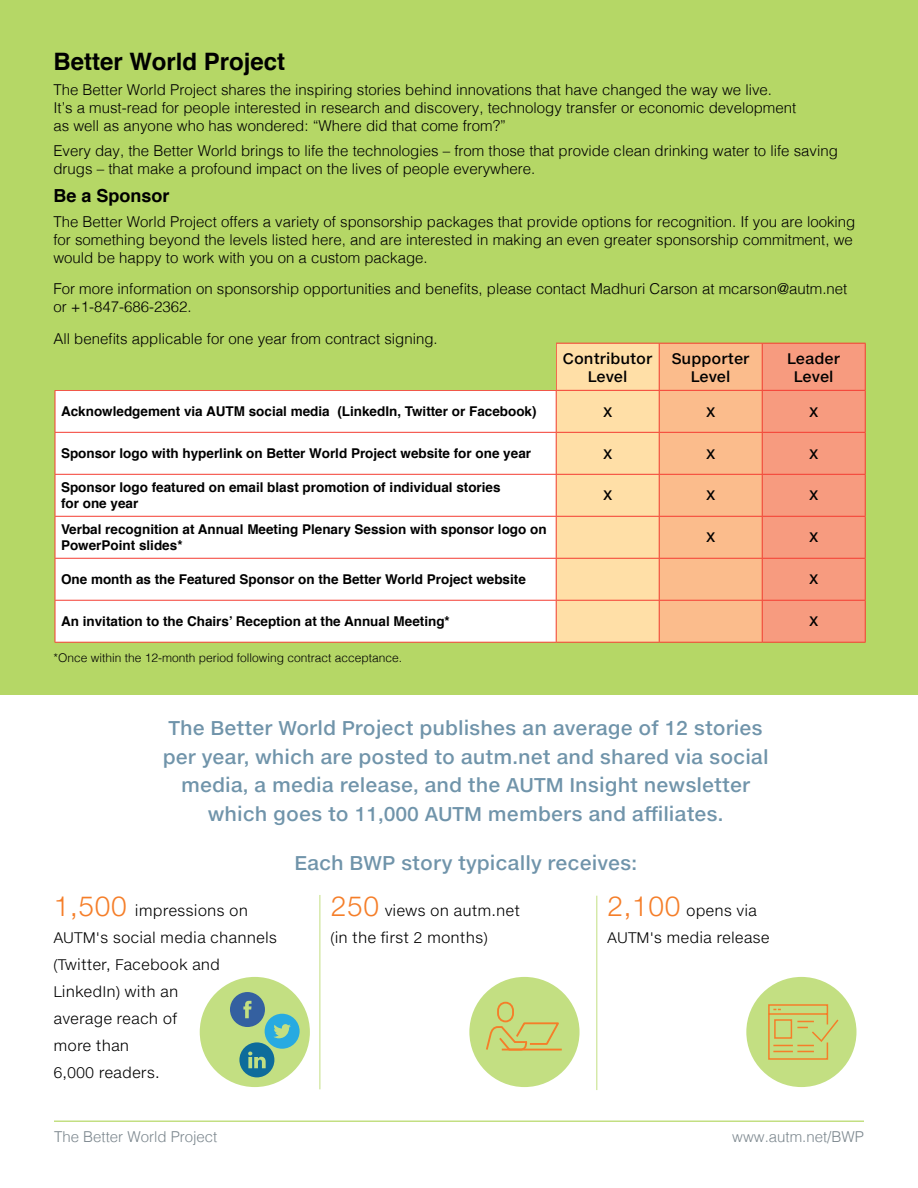
<style>
.page{position:relative;width:918px;height:1188px;background:#fff}
.page>*{position:absolute;margin:0;border:0;box-sizing:border-box;transform-origin:0 0}
.t1{font:700 24px "Helvetica";color:#000}
.t2{font:500 19.5px/28.5px "Helvetica Neuee Text Std";color:#7094aa;text-align:center}
.t3{font:700 18px "Helvetica";color:#000}
.t4{font:300 15px/18px "Helvetica";color:#000}
.t5{font:300 15px/27px "Helvetica Neuee Text Std";color:#000}
.t6{font:500 15px/18px "Helvetica Neuee Text Std";color:#000;text-align:center}
.t7{font:300 15px "Helvetica";color:#7c878e}
.t8{font:700 13.5px/16.2px "Helvetica";color:#000}
.t9{font:500 13.5px "Helvetica Neuee Text Std";color:#000}
.t10{font:300 12px "Helvetica";color:#000}
.s1{font-size:27px;color:#f57e29}
</style>
<div class="page">
<hr style="left:54px;top:1121px;width:810px;height:1px;background:#c3df82">
<div style="left:0;top:0;width:918px;height:694px;background:#b5d766"></div>
<svg style="left:557px;top:344px;width:308px;height:298px;background:#fabb90"></svg>
<div style="left:56px;top:391px;width:500px;height:251px;background:#fff"></div>
<hr style="left:55px;top:344px;width:1px;height:46px;background:#f43c31">
<hr style="left:556px;top:343px;width:103px;height:1px;background:#f43c31">
<hr style="left:556px;top:344px;width:1px;height:46px;background:#f43c31">
<hr style="left:55px;top:390px;width:501px;height:1px;background:#f43c31">
<hr style="left:55px;top:391px;width:1px;height:41px;background:#f43c31">
<hr style="left:556px;top:390px;width:103px;height:1px;background:#f43c31">
<hr style="left:556px;top:391px;width:1px;height:41px;background:#f43c31">
<hr style="left:55px;top:432px;width:501px;height:1px;background:#f43c31">
<hr style="left:55px;top:433px;width:1px;height:41px;background:#f43c31">
<hr style="left:556px;top:432px;width:103px;height:1px;background:#f43c31">
<hr style="left:556px;top:433px;width:1px;height:41px;background:#f43c31">
<hr style="left:55px;top:474px;width:501px;height:1px;background:#f43c31">
<hr style="left:55px;top:475px;width:1px;height:41px;background:#f43c31">
<hr style="left:556px;top:474px;width:103px;height:1px;background:#f43c31">
<hr style="left:556px;top:475px;width:1px;height:41px;background:#f43c31">
<hr style="left:55px;top:516px;width:501px;height:1px;background:#f43c31">
<hr style="left:55px;top:517px;width:1px;height:41px;background:#f43c31">
<hr style="left:556px;top:516px;width:103px;height:1px;background:#f43c31">
<hr style="left:556px;top:517px;width:1px;height:41px;background:#f43c31">
<hr style="left:55px;top:558px;width:501px;height:1px;background:#f43c31">
<hr style="left:55px;top:559px;width:1px;height:41px;background:#f43c31">
<hr style="left:556px;top:558px;width:103px;height:1px;background:#f43c31">
<hr style="left:556px;top:559px;width:1px;height:41px;background:#f43c31">
<hr style="left:55px;top:600px;width:501px;height:1px;background:#f43c31">
<hr style="left:55px;top:601px;width:1px;height:41px;background:#f43c31">
<hr style="left:556px;top:600px;width:103px;height:1px;background:#f43c31">
<hr style="left:556px;top:601px;width:1px;height:41px;background:#f43c31">
<hr style="left:55px;top:642px;width:501px;height:1px;background:#f43c31">
<hr style="left:556px;top:642px;width:103px;height:1px;background:#f43c31">
<hr style="left:659px;top:433px;width:1px;height:41px;background:#f43c31">
<hr style="left:659px;top:475px;width:1px;height:41px;background:#f43c31">
<hr style="left:659px;top:517px;width:1px;height:41px;background:#f43c31">
<hr style="left:659px;top:559px;width:1px;height:41px;background:#f43c31">
<hr style="left:659px;top:601px;width:1px;height:41px;background:#f43c31">
<hr style="left:659px;top:474px;width:103px;height:1px;background:#f43c31">
<hr style="left:659px;top:516px;width:103px;height:1px;background:#f43c31">
<hr style="left:659px;top:558px;width:103px;height:1px;background:#f43c31">
<hr style="left:659px;top:600px;width:103px;height:1px;background:#f43c31">
<hr style="left:659px;top:642px;width:103px;height:1px;background:#f43c31">
<hr style="left:762px;top:433px;width:1px;height:41px;background:#f43c31">
<hr style="left:762px;top:475px;width:1px;height:41px;background:#f43c31">
<hr style="left:762px;top:517px;width:1px;height:41px;background:#f43c31">
<hr style="left:762px;top:559px;width:1px;height:41px;background:#f43c31">
<hr style="left:762px;top:601px;width:1px;height:41px;background:#f43c31">
<hr style="left:762px;top:343px;width:104px;height:1px;background:#f43c31">
<hr style="left:865px;top:344px;width:1px;height:46px;background:#f43c31">
<hr style="left:865px;top:391px;width:1px;height:41px;background:#f43c31">
<hr style="left:865px;top:433px;width:1px;height:41px;background:#f43c31">
<hr style="left:865px;top:475px;width:1px;height:41px;background:#f43c31">
<hr style="left:865px;top:517px;width:1px;height:41px;background:#f43c31">
<hr style="left:865px;top:559px;width:1px;height:41px;background:#f43c31">
<hr style="left:865px;top:601px;width:1px;height:41px;background:#f43c31">
<hr style="left:762px;top:390px;width:104px;height:1px;background:#f43c31">
<hr style="left:762px;top:432px;width:104px;height:1px;background:#f43c31">
<hr style="left:762px;top:474px;width:104px;height:1px;background:#f43c31">
<hr style="left:762px;top:516px;width:104px;height:1px;background:#f43c31">
<hr style="left:762px;top:558px;width:104px;height:1px;background:#f43c31">
<hr style="left:762px;top:600px;width:104px;height:1px;background:#f43c31">
<hr style="left:762px;top:642px;width:104px;height:1px;background:#f43c31">
<hr style="left:659px;top:344px;width:1px;height:46px;background:#f43c31">
<hr style="left:659px;top:391px;width:1px;height:41px;background:#f43c31">
<hr style="left:659px;top:343px;width:103px;height:1px;background:#f43c31">
<hr style="left:762px;top:344px;width:1px;height:46px;background:#f43c31">
<hr style="left:762px;top:391px;width:1px;height:41px;background:#f43c31">
<hr style="left:659px;top:390px;width:103px;height:1px;background:#f43c31">
<hr style="left:659px;top:432px;width:103px;height:1px;background:#f43c31">
<div style="left:11px;top:321px;width:545px;height:68px;background:#b5d766"></div>
<hr style="left:320px;top:895px;width:1px;height:194px;background:#c3df82">
<hr style="left:596px;top:896px;width:1px;height:194px;background:#c3df82">
<div style="left:469px;top:977px;width:111px;height:110px;background:#c3df82;border-radius:50%"></div>
<div style="left:746px;top:977px;width:111px;height:110px;background:#c3df82;border-radius:50%"></div>
<svg style="left:486px;top:1001px;width:76px;height:50px"></svg>
<svg style="left:768px;top:1004px;width:71px;height:56px"></svg>
<div style="left:200px;top:977px;width:110px;height:110px;background:#c3df82;border-radius:50%"></div>
<svg style="left:230px;top:992px;width:70px;height:85px"></svg>
<h1 class="t1" style="left:53px;top:42px;width:233px">Better World Project</h1>
<p class="t4" style="left:53px;top:80px;width:744px">The Better World Project shares the inspiring stories behind innovations that have changed the way we live.<br>It’s a must-read for people interested in research and discovery, technology transfer or economic development as well as anyone who has wondered: “Where did that come from?”</p>
<p class="t4" style="left:53px;top:140px;width:786px">Every day, the Better World brings to life the technologies – from those that provide clean drinking water to life saving drugs – that make a profound impact on the lives of people everywhere.</p>
<p class="t3" style="left:53px;top:181px;width:118px">Be a Sponsor</p>
<p class="t4" style="left:53px;top:211px;width:803px">The Better World Project offers a variety of sponsorship packages that provide options for recognition. If you are looking for something beyond the levels listed here, and are interested in making an even greater sponsorship commitment, we would be happy to work with you on a custom package.</p>
<p class="t4" style="left:53px;top:279px;width:795px">For more information on sponsorship opportunities and benefits, please contact Madhuri Carson at mcarson@autm.net or +1-847-686-2362.</p>
<p class="t4" style="left:53px;top:328px;width:386px">All benefits applicable for one year from contract signing.</p>
<p class="t6" style="left:563px;top:349px;width:91px">Contributor<br>Level</p>
<p class="t6" style="left:672px;top:349px;width:79px">Supporter<br>Level</p>
<p class="t6" style="left:787px;top:349px;width:54px">Leader<br>Level</p>
<p class="t8" style="left:61px;top:404px;width:477px">Acknowledgement via AUTM social media (LinkedIn, Twitter or Facebook)</p>
<p class="t9" style="left:603px;top:403px;width:10px">X</p>
<p class="t9" style="left:706px;top:403px;width:10px">X</p>
<p class="t9" style="left:809px;top:403px;width:10px">X</p>
<p class="t8" style="left:61px;top:446px;width:472px">Sponsor logo with hyperlink on Better World Project website for one year</p>
<p class="t9" style="left:603px;top:445px;width:10px">X</p>
<p class="t9" style="left:706px;top:445px;width:10px">X</p>
<p class="t9" style="left:809px;top:445px;width:10px">X</p>
<p class="t8" style="left:61px;top:480px;width:441px">Sponsor logo featured on email blast promotion of individual stories for one year</p>
<p class="t9" style="left:603px;top:487px;width:10px">X</p>
<p class="t9" style="left:706px;top:487px;width:10px">X</p>
<p class="t9" style="left:809px;top:487px;width:10px">X</p>
<p class="t8" style="left:61px;top:522px;width:487px">Verbal recognition at Annual Meeting Plenary Session with sponsor logo on<br>PowerPoint slides*</p>
<p class="t9" style="left:706px;top:529px;width:10px">X</p>
<p class="t9" style="left:809px;top:529px;width:10px">X</p>
<p class="t8" style="left:61px;top:572px;width:466px">One month as the Featured Sponsor on the Better World Project website</p>
<p class="t9" style="left:809px;top:571px;width:10px">X</p>
<p class="t8" style="left:61px;top:614px;width:390px">An invitation to the Chairs’ Reception at the Annual Meeting*</p>
<p class="t9" style="left:809px;top:613px;width:10px">X</p>
<p class="t10" style="left:53px;top:648px;width:350px">*Once within the 12-month period following contract acceptance.</p>
<h2 class="t2" style="left:163px;top:714px;width:608px">The Better World Project publishes an average of 12 stories per year, which are posted to autm.net and shared via social media, a media release, and the AUTM Insight newsletter which goes to 11,000 AUTM members and affiliates.</h2>
<h2 class="t2" style="left:294px;top:848px;width:344px">Each BWP story typically receives:</h2>
<p class="t5" style="left:53px;top:897px;width:225px"><span class="s1">1,500</span> impressions on<br>AUTM's social media channels (Twitter, Facebook and<br>LinkedIn) with an<br>average reach of<br>more than<br>6,000 readers.</p>
<p class="t5" style="left:330px;top:897px;width:191px"><span class="s1">250</span> views on autm.net (in the first 2 months)</p>
<p class="t5" style="left:607px;top:897px;width:164px"><span class="s1">2,100</span> opens via<br>AUTM's media release</p>
<p class="t7" style="left:54px;top:1124px;width:165px">The Better World Project</p>
<p class="t7" style="left:732px;top:1124px;width:133px">www.autm.net/BWP</p>
</div>
